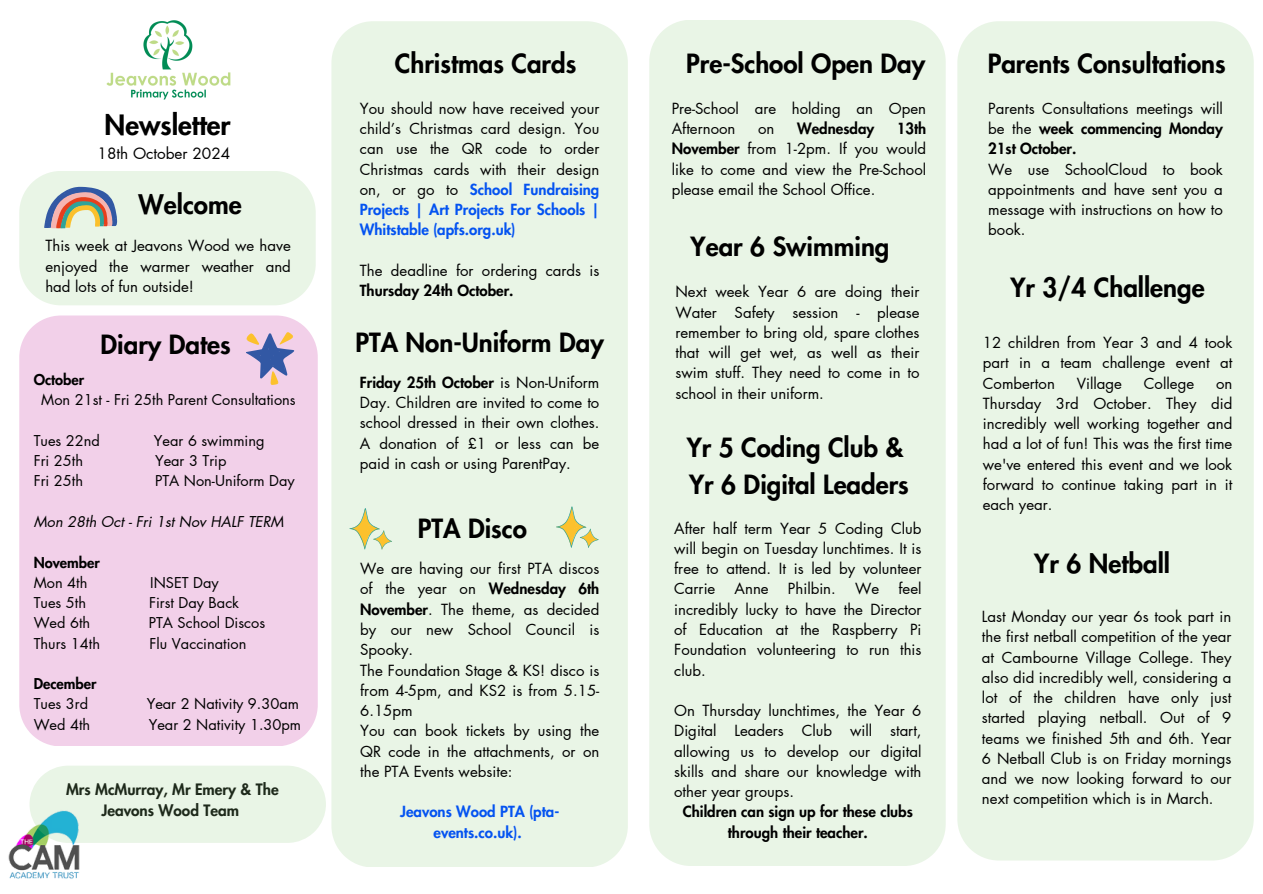
<style>
.page{position:relative;width:1263px;height:894px;background:#fff}
.page>*{position:absolute;margin:0;border:0;box-sizing:border-box;transform-origin:0 0}
.t1{font:800 27.3px "Futura LT Pro";color:#000}
.t2{font:800 25.8px/36px "Futura LT Pro";color:#000}
.t3{font:800 15.3px/21.3px "Futura LT Pro";color:#000;text-align:center}
.t4{font:15.3px "Futura LT Pro";color:#000}
.t5{font:15px/20.2px "Futura LT Pro";color:#000;text-align:justify}
.t6{font:800 15px/20.2px "Futura LT Pro";color:#000;text-align:center}
.t7{font:800 15px/20.2px "Futura LT Pro";color:#0453f1;text-align:center}
.t8{font:14.55px "Futura LT Pro";color:#000}
.t9{font:italic 14.55px "Futura LT Pro";color:#000}
.t10{font:800 14.55px "Futura LT Pro";color:#000}
.s1{font-weight:800;color:#0453f1}
.s2{font-weight:800}
</style>
<div class="page">
<div style="left:331px;top:21px;width:297px;height:845px;background:#e9f5e6"></div>
<div style="left:649px;top:20px;width:297px;height:845px;background:#e9f5e6"></div>
<div style="left:957px;top:21px;width:297px;height:839px;background:#e9f5e6"></div>
<img style="left:106px;top:20px;width:125px;height:80px">
<div style="left:19px;top:315px;width:299px;height:430px;background:#f2d0e9"></div>
<svg style="left:19px;top:171px;width:297px;height:134px;background:#e5f0e2"></svg>
<svg style="left:246px;top:332px;width:48px;height:53px;background:#b2a6c1"></svg>
<img style="left:8px;top:802px;width:81px;height:77px">
<svg style="left:30px;top:766px;width:296px;height:76px;background:#e1f2e4"></svg>
<svg style="left:349px;top:508px;width:43px;height:41px;background:#e2e5b9"></svg>
<svg style="left:556px;top:506px;width:43px;height:42px;background:#e2e5bb"></svg>
<p class="t1" style="left:105px;top:112px;width:127px">Newsletter</p>
<h2 class="t4" style="left:98px;top:146px;width:134px">18th October 2024</h2>
<p class="t2" style="left:139px;top:188px;width:105px">Welcome</p>
<p class="t5" style="left:45px;top:236px;width:247px">This week at Jeavons Wood we have enjoyed the warmer weather and had lots of fun outside!</p>
<p class="t2" style="left:101px;top:328px;width:132px">Diary Dates</p>
<h1 class="t10" style="left:34px;top:373px;width:52px">October</h1>
<p class="t8" style="left:41px;top:393px;width:256px">Mon 21st - Fri 25th Parent Consultations</p>
<h1 class="t8" style="left:34px;top:434px;width:68px">Tues 22nd</h1>
<h1 class="t8" style="left:154px;top:434px;width:112px">Year 6 swimming</h1>
<p class="t8" style="left:34px;top:454px;width:51px">Fri 25th</p>
<p class="t8" style="left:155px;top:454px;width:73px">Year 3 Trip</p>
<p class="t8" style="left:34px;top:474px;width:51px">Fri 25th</p>
<p class="t8" style="left:155px;top:474px;width:141px">PTA Non-Uniform Day</p>
<p class="t9" style="left:34px;top:515px;width:251px">Mon 28th Oct - Fri 1st Nov HALF TERM</p>
<p class="t10" style="left:34px;top:555px;width:68px">November</p>
<p class="t8" style="left:34px;top:575px;width:55px">Mon 4th</p>
<p class="t8" style="left:150px;top:575px;width:70px">INSET Day</p>
<p class="t8" style="left:34px;top:596px;width:54px">Tues 5th</p>
<p class="t8" style="left:149px;top:596px;width:92px">First Day Back</p>
<p class="t8" style="left:34px;top:616px;width:58px">Wed 6th</p>
<p class="t8" style="left:149px;top:616px;width:118px">PTA School Discos</p>
<p class="t8" style="left:34px;top:636px;width:68px">Thurs 14th</p>
<p class="t8" style="left:150px;top:636px;width:98px">Flu Vaccination</p>
<p class="t10" style="left:34px;top:677px;width:64px">December</p>
<p class="t8" style="left:34px;top:697px;width:56px">Tues 3rd</p>
<p class="t8" style="left:147px;top:697px;width:154px">Year 2 Nativity 9.30am</p>
<p class="t8" style="left:34px;top:717px;width:58px">Wed 4th</p>
<p class="t8" style="left:149px;top:717px;width:154px">Year 2 Nativity 1.30pm</p>
<p class="t3" style="left:66px;top:779px;width:214px">Mrs McMurray, Mr Emery &amp; The<br>Jeavons Wood Team</p>
<p class="t2" style="left:395px;top:46px;width:183px">Christmas Cards</p>
<h2 class="t5" style="left:360px;top:99px;width:241px">You should now have received your child’s Christmas card design. You can use the QR code to order Christmas cards with their design on, or go to <span class="s1">School Fundraising Projects | Art Projects For Schools | Whitstable (apfs.org.uk)</span></h2>
<p class="t5" style="left:360px;top:261px;width:241px">The deadline for ordering cards is<br><span class="s2">Thursday 24th October.</span></p>
<p class="t2" style="left:355px;top:326px;width:250px">PTA Non-Uniform Day</p>
<h1 class="t5" style="left:360px;top:372px;width:241px"><span class="s2">Friday 25th October</span> is Non-Uniform Day. Children are invited to come to school dressed in their own clothes.<br>A donation of £1 or less can be paid in cash or using ParentPay.</h1>
<p class="t2" style="left:418px;top:511px;width:111px">PTA Disco</p>
<p class="t5" style="left:360px;top:559px;width:241px">We are having our first PTA discos of the year on <span class="s2">Wednesday 6th November</span>. The theme, as decided by our new School Council is Spooky.</p>
<p class="t5" style="left:360px;top:660px;width:241px">The Foundation Stage &amp; KS! disco is from 4-5pm, and KS2 is from 5.15- 6.15pm</p>
<h1 class="t5" style="left:360px;top:721px;width:241px">You can book tickets by using the QR code in the attachments, or on the PTA Events website:</h1>
<p class="t7" style="left:400px;top:802px;width:161px">Jeavons Wood PTA (pta&shy;events.co.uk).</p>
<p class="t2" style="left:686px;top:46px;width:240px">Pre-School Open Day</p>
<h1 class="t5" style="left:672px;top:99px;width:256px">Pre-School are holding an Open<br>Afternoon</h1>
<h1 class="t5" style="left:672px;top:119px;width:256px;text-indent:225px"><span class="s2">13th November</span> from 1-2pm. If you would like to come and view the Pre-School please email the School Office.</h1>
<h1 class="t5" style="left:758px;top:119px;width:18px">on</h1>
<h1 class="t6" style="left:797px;top:119px;width:79px">Wednesday</h1>
<p class="t2" style="left:691px;top:230px;width:200px">Year 6 Swimming</p>
<p class="t5" style="left:675px;top:282px;width:246px">Next week Year 6 are doing their Water Safety session - please remember to bring old, spare clothes that will get wet, as well as their swim stuff. They need to come in to school in their uniform.</p>
<p class="t2" style="left:687px;top:431px;width:224px">Yr 5 Coding Club &amp;<br>Yr 6 Digital Leaders</p>
<p class="t5" style="left:674px;top:518px;width:249px">After half term Year 5 Coding Club will begin on Tuesday lunchtimes. It is free to attend. It is led by volunteer Carrie</p>
<p class="t5" style="left:674px;top:579px;width:249px;text-indent:224px">feel incredibly lucky to have the Director of Education at the Raspberry Pi Foundation volunteering to run this club.</p>
<p class="t5" style="left:674px;top:700px;width:249px">On Thursday lunchtimes, the Year 6<br>Digital Leaders Club will start, allowing us to develop our digital skills and share our knowledge with other year groups.</p>
<h1 class="t6" style="left:683px;top:802px;width:232px">Children can sign up for these clubs through their teacher.</h1>
<p class="t5" style="left:735px;top:579px;width:36px">Anne</p>
<p class="t5" style="left:788px;top:579px;width:49px">Philbin.</p>
<p class="t5" style="left:855px;top:579px;width:26px">We</p>
<p class="t2" style="left:988px;top:46px;width:240px">Parents Consultations</p>
<p class="t5" style="left:988px;top:99px;width:236px">Parents Consultations meetings will be the <span class="s2">week commencing Monday 21st October.</span></p>
<h1 class="t5" style="left:988px;top:160px;width:236px">We use SchoolCloud to book appointments and have sent you a message with instructions on how to book.</h1>
<p class="t2" style="left:1010px;top:270px;width:196px">Yr 3/4 Challenge</p>
<h1 class="t5" style="left:983px;top:333px;width:251px">12 children from Year 3 and 4 took part in a team challenge event at Comberton</h1>
<h1 class="t5" style="left:1077px;top:373px;width:47px">Village</h1>
<h1 class="t5" style="left:1144px;top:373px;width:52px">College</h1>
<h1 class="t5" style="left:983px;top:373px;width:251px;text-indent:233px">on Thursday 3rd October. They did incredibly well working together and had a lot of fun! This was the first time we've entered this event and we look forward to continue taking part in it each year.</h1>
<p class="t2" style="left:1034px;top:546px;width:137px">Yr 6 Netball</p>
<p class="t5" style="left:982px;top:606px;width:251px">Last Monday our year 6s took part in the first netball competition of the year at Cambourne Village College. They also did incredibly well, considering a lot of the children have only just started playing netball. Out of 9 teams we finished 5th and 6th. Year 6 Netball Club is on Friday mornings and we now looking forward to our next competition which is in March.</p>
</div>
